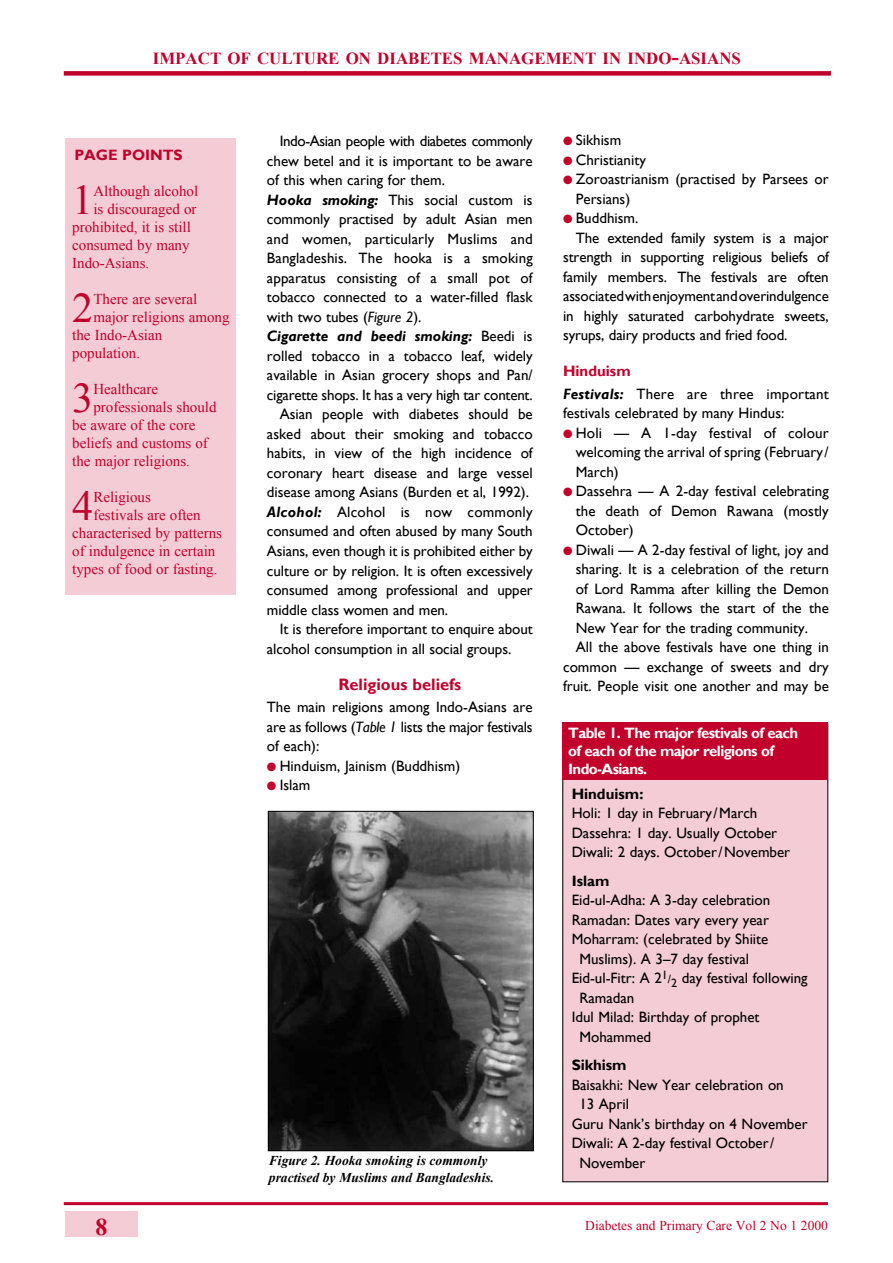
<style>
.page{position:relative;width:893px;height:1263px;background:#fff}
.page>*{position:absolute;margin:0;border:0;box-sizing:border-box;transform-origin:0 0}
.t1{font:42.15px "Times New Roman";color:#c1002b}
.t2{font:700 24px "Times New Roman";color:#c1002b}
.t3{font:700 16.8px "Times New Roman";color:#c1002b}
.t4{font:700 16.5px "Gill Sans";color:#c1002b}
.t5{font:15px/19.5px "Gill Sans";color:#000;text-align:justify}
.t6{font:15px "Times New Roman";color:#c1002b}
.t7{font:700 15px/18px "Gill Sans";letter-spacing:-.04em;color:#fff}
.t8{font:15px "Gill Sans";letter-spacing:-.025em;color:#000}
.t9{font:italic 700 15px "Gill Sans";color:#000}
.t10{font:700 15px "Gill Sans";color:#000}
.t11{font:700 15px "Gill Sans";color:#c1002b}
.t12{font:italic 700 13.5px/16.5px "Times New Roman";color:#000}
.t13{font:13.5px "Times New Roman";color:#c1002b}
.s1{font-size:22.5px}
.s2{font-weight:700;font-style:italic}
.s3{font-style:italic}
.s4{font-weight:400;font-style:normal}
.s5{color:#c1002b}
.s6{font-weight:700;color:#c1002b}
.s7{font-size:12px}
</style>
<div class="page">
<div style="left:65px;top:1211px;width:73px;height:26px;background:#f3ccd5"></div>
<hr style="left:64px;top:1202px;width:764px;height:3px;background:#c1002b">
<div style="left:64px;top:71px;width:767px;height:5px;background:#c1002b"></div>
<div style="left:66px;top:138px;width:170px;height:456px;background:#f3ccd5"></div>
<div style="left:563px;top:724px;width:265px;height:458px;background:#f3ccd5"></div>
<div style="left:562px;top:722px;width:266px;height:57px;background:#c1002b"></div>
<img style="left:270px;top:813px;width:262px;height:336px">
<div style="left:268px;top:811px;width:266px;height:340px;border:1px solid #000"></div>
<p class="t3" style="left:153px;top:47px;width:590px">IMPACT OF CULTURE ON DIABETES MANAGEMENT IN INDO<span class="s1">-</span>ASIANS</p>
<p class="t11" style="left:74px;top:146px;width:110px">Page poi nts</p>
<h1 class="t1" style="left:72px;top:171px;width:23px">1</h1>
<p class="t6" style="left:93px;top:181px;width:106px">Although alcohol</p>
<p class="t6" style="left:93px;top:199px;width:105px">is discouraged or</p>
<p class="t6" style="left:72px;top:217px;width:120px">prohibited, it is still</p>
<p class="t6" style="left:72px;top:235px;width:119px">consumed by many</p>
<p class="t6" style="left:72px;top:253px;width:79px">Indo-Asians.</p>
<h1 class="t1" style="left:72px;top:279px;width:23px">2</h1>
<p class="t6" style="left:93px;top:289px;width:106px">There are several</p>
<p class="t6" style="left:93px;top:307px;width:138px">major religions among</p>
<p class="t6" style="left:72px;top:325px;width:91px">the Indo-Asian</p>
<p class="t6" style="left:72px;top:343px;width:69px">population.</p>
<h1 class="t1" style="left:72px;top:369px;width:23px">3</h1>
<p class="t6" style="left:93px;top:379px;width:66px">Healthcare</p>
<p class="t6" style="left:93px;top:397px;width:125px">professionals should</p>
<p class="t6" style="left:72px;top:415px;width:125px">be aware of the core</p>
<p class="t6" style="left:72px;top:433px;width:137px">beliefs and customs of</p>
<p class="t6" style="left:72px;top:451px;width:119px">the major religions.</p>
<h1 class="t1" style="left:72px;top:477px;width:23px">4</h1>
<p class="t6" style="left:93px;top:487px;width:59px">Religious</p>
<p class="t6" style="left:93px;top:505px;width:109px">festivals are often</p>
<p class="t6" style="left:72px;top:523px;width:151px">characterised by patterns</p>
<p class="t6" style="left:72px;top:541px;width:145px">of indulgence in certain</p>
<p class="t6" style="left:72px;top:559px;width:147px">types of food or fasting.</p>
<p class="t8" style="left:280px;top:133px;width:255px">Indo-Asian people with diabetes commonly</p>
<p class="t5" style="left:267px;top:151px;width:267px">chew betel and it is important to be aware</p>
<p class="t5" style="left:267px;top:170px;width:180px">of this when caring for them.</p>
<p class="t5" style="left:267px;top:190px;width:267px"><span class="s2">Hooka smoking:</span> This social custom is</p>
<p class="t5" style="left:267px;top:209px;width:267px">commonly practised by adult Asian men</p>
<p class="t5" style="left:267px;top:229px;width:267px">and women, particularly Muslims and</p>
<p class="t5" style="left:267px;top:248px;width:267px">Bangladeshis. The hooka is a smoking</p>
<p class="t5" style="left:267px;top:268px;width:267px">apparatus consisting of a small pot of</p>
<p class="t5" style="left:267px;top:287px;width:267px">tobacco connected to a water-filled flask</p>
<p class="t5" style="left:267px;top:307px;width:156px">with two tubes (<span class="s3">Figure 2</span>).</p>
<p class="t9" style="left:267px;top:328px;width:267px">Cigarette and beedi smoking: <span class="s4">Beedi is</span></p>
<p class="t5" style="left:267px;top:346px;width:267px">rolled tobacco in a tobacco leaf, widely</p>
<p class="t5" style="left:267px;top:365px;width:267px">available in Asian grocery shops and Pan/</p>
<p class="t5" style="left:267px;top:385px;width:267px">cigarette shops. It has a very high tar content.</p>
<p class="t5" style="left:280px;top:404px;width:254px">Asian people with diabetes should be</p>
<p class="t5" style="left:267px;top:424px;width:267px">asked about their smoking and tobacco</p>
<p class="t5" style="left:267px;top:443px;width:267px">habits, in view of the high incidence of</p>
<p class="t5" style="left:267px;top:463px;width:267px">coronary heart disease and large vessel</p>
<p class="t5" style="left:267px;top:482px;width:264px">disease among Asians (Burden et al, 1992).</p>
<p class="t5" style="left:267px;top:502px;width:267px"><span class="s2">Alcohol:</span> Alcohol is now commonly</p>
<p class="t5" style="left:267px;top:521px;width:267px">consumed and often abused by many South</p>
<p class="t5" style="left:267px;top:541px;width:267px">Asians, even though it is prohibited either by</p>
<p class="t5" style="left:267px;top:560px;width:267px">culture or by religion. It is often excessively</p>
<p class="t5" style="left:267px;top:580px;width:267px">consumed among professional and upper</p>
<p class="t5" style="left:267px;top:599px;width:183px">middle class women and men.</p>
<p class="t5" style="left:280px;top:619px;width:255px">It is therefore important to enquire about</p>
<p class="t5" style="left:267px;top:638px;width:246px">alcohol consumption in all social groups.</p>
<p class="t4" style="left:338px;top:674px;width:124px">Religious beliefs</p>
<p class="t5" style="left:267px;top:697px;width:267px">The main religions among Indo-Asians are are as follows (<span class="s3">Table 1</span> lists the major festivals of each):</p>
<p class="t5" style="left:267px;top:755px;width:195px"><span class="s5">●</span> Hinduism, Jainism (Buddhism)</p>
<p class="t5" style="left:267px;top:775px;width:45px"><span class="s5">●</span> Islam</p>
<p class="t12" style="left:269px;top:1152px;width:227px">Figure 2. Hooka smoking is commonly practised by Muslims and Bangladeshis.</p>
<p class="t5" style="left:563px;top:130px;width:60px"><span class="s5">●</span> Sikhism</p>
<p class="t5" style="left:563px;top:150px;width:84px"><span class="s5">●</span> Christianity</p>
<p class="t5" style="left:576px;top:169px;width:255px;text-indent:-13px"><span class="s5">●</span> Zoroastrianism (practised by Parsees or<br>Persians)</p>
<p class="t5" style="left:563px;top:208px;width:77px"><span class="s5">●</span> Buddhism.</p>
<p class="t5" style="left:576px;top:228px;width:254px">The extended family system is a major</p>
<p class="t5" style="left:563px;top:247px;width:267px">strength in supporting religious beliefs of</p>
<p class="t5" style="left:563px;top:267px;width:267px">family members. The festivals are often</p>
<p class="t5" style="left:563px;top:286px;width:267px">associated with enjoyment and overindulgence</p>
<p class="t5" style="left:563px;top:306px;width:267px">in highly saturated carbohydrate sweets,</p>
<p class="t5" style="left:563px;top:325px;width:226px">syrups, dairy products and fried food.</p>
<p class="t5" style="left:563px;top:360px;width:267px;line-height:22.5px"><span class="s6">Hinduism<br></span><span class="s2">Festivals:</span> There are three important</p>
<p class="t5" style="left:563px;top:403px;width:223px">festivals celebrated by many Hindus:</p>
<p class="t5" style="left:576px;top:423px;width:254px;text-indent:-13px"><span class="s5">●</span> Holi — A 1-day festival of colour welcoming the arrival of spring (February/ March)</p>
<p class="t5" style="left:576px;top:481px;width:254px;text-indent:-13px"><span class="s5">●</span> Dassehra — A 2-day festival celebrating the death of Demon Rawana (mostly October)</p>
<p class="t5" style="left:563px;top:540px;width:267px"><span class="s5">●</span> Diwali — A 2-day festival of light, joy and</p>
<p class="t5" style="left:576px;top:559px;width:254px">sharing. It is a celebration of the return</p>
<p class="t5" style="left:576px;top:579px;width:254px">of Lord Ramma after killing the Demon</p>
<p class="t5" style="left:576px;top:598px;width:254px">Rawana. It follows the start of the the</p>
<p class="t5" style="left:576px;top:618px;width:234px">New Year for the trading community.</p>
<p class="t5" style="left:576px;top:637px;width:254px">All the above festivals have one thing in</p>
<p class="t5" style="left:563px;top:657px;width:267px">common — exchange of sweets and dry</p>
<p class="t5" style="left:563px;top:676px;width:267px">fruit. People visit one another and may be</p>
<p class="t7" style="left:568px;top:724px;width:231px">Table 1. The major festivals of each of each of the major religions of<br>Indo-Asians.</p>
<p class="t10" style="left:572px;top:785px;width:73px">Hinduism:</p>
<p class="t5" style="left:572px;top:803px;width:220px;text-align:left">Holi: 1 day in February/March<br>Dassehra: 1 day. Usually October<br>Diwali: 2 days. October/November</p>
<p class="t10" style="left:572px;top:872px;width:39px">Islam</p>
<p class="t5" style="left:572px;top:890px;width:200px">Eid-ul-Adha: A 3-day celebration</p>
<p class="t5" style="left:572px;top:910px;width:199px">Ramadan: Dates vary every year</p>
<p class="t5" style="left:572px;top:929px;width:198px">Moharram: (celebrated by Shiite</p>
<p class="t5" style="left:579px;top:949px;width:171px">Muslims). A 3–7 day festival</p>
<p class="t5" style="left:572px;top:968px;width:237px">Eid-ul-Fitr: A 2<sup>1</sup><span class="s7">/</span><sub>2</sub> day festival following</p>
<p class="t5" style="left:579px;top:988px;width:56px">Ramadan</p>
<p class="t5" style="left:572px;top:1007px;width:189px">Idul Milad: Birthday of prophet</p>
<p class="t5" style="left:579px;top:1027px;width:73px">Mohammed</p>
<p class="t10" style="left:572px;top:1056px;width:56px">Sikhism</p>
<p class="t5" style="left:572px;top:1075px;width:214px">Baisakhi: New Year celebration on</p>
<p class="t5" style="left:579px;top:1094px;width:51px">13 April</p>
<p class="t5" style="left:572px;top:1114px;width:237px">Guru Nank’s birthday on 4 November</p>
<p class="t5" style="left:572px;top:1133px;width:204px">Diwali: A 2-day festival October/</p>
<p class="t5" style="left:579px;top:1153px;width:67px">November</p>
<h2 class="t2" style="left:95px;top:1210px;width:14px">8</h2>
<p class="t13" style="left:585px;top:1216px;width:244px">Diabetes and Primary Care Vol 2 No 1 2000</p>
</div>
